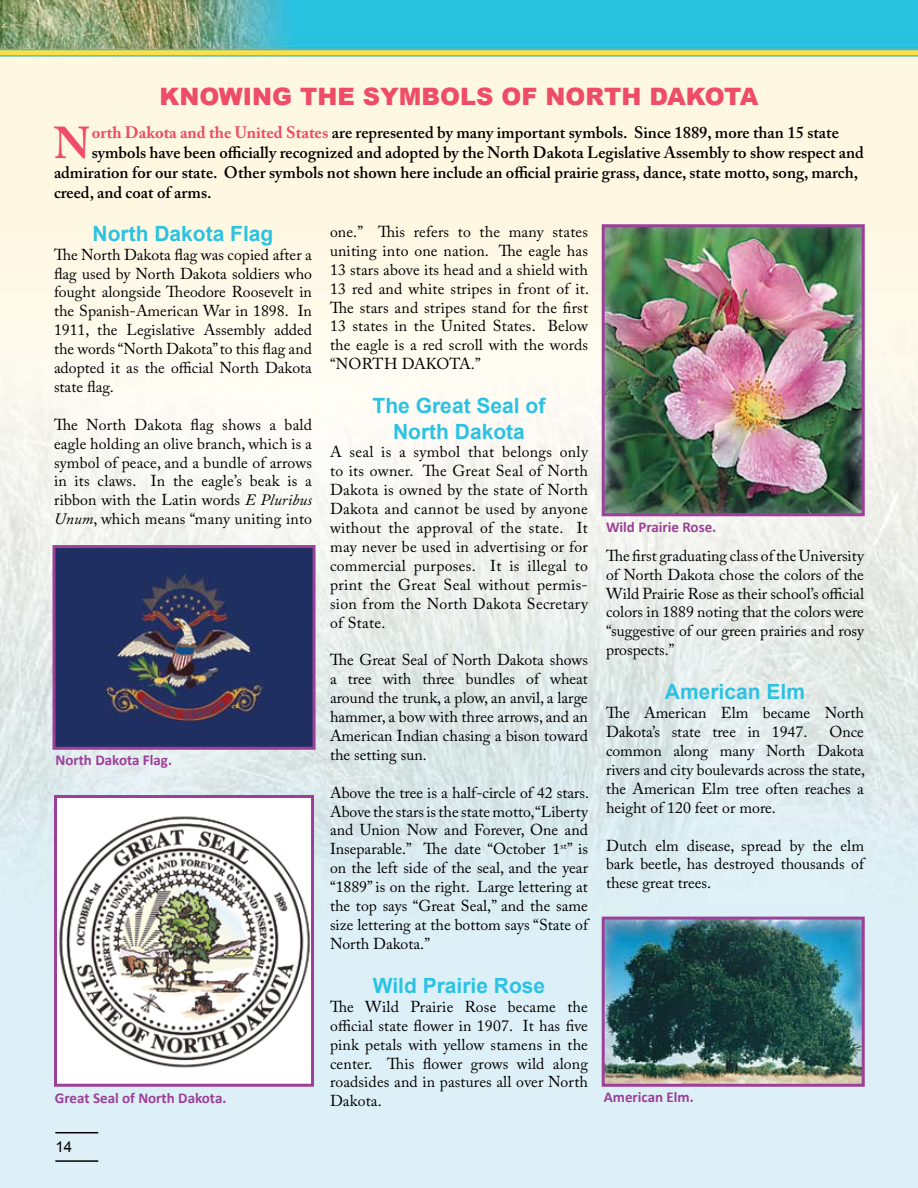
<style>
.page{position:relative;width:918px;height:1188px;background:#fff}
.page>*{position:absolute;margin:0;border:0;box-sizing:border-box;transform-origin:0 0}
.t1{font:700 44.4px "Adobe Caslon Pro";color:#ef4c67}
.t2{font:900 24px "Arial";color:#ef4c67}
.t3{font:700 21px/25.2px "Arial";color:#2cc2e1;text-align:center}
.t4{font:600 16.5px "Adobe Caslon Pro";color:#000}
.t5{font:15.75px/18.9px "Adobe Caslon Pro";color:#000;text-align:justify}
.t6{font:700 15px "Calibri";color:#9c3f98}
.t7{font:15px "Arial";color:#000}
.s1{font-weight:700;color:#ef4c67}
.s2{font-style:italic}
</style>
<div class="page">
<img style="left:0;top:0;width:918px;height:1188px">
<img style="left:51px;top:544px;width:266px;height:207px">
<img style="left:600px;top:223px;width:266px;height:295px">
<img style="left:600px;top:915px;width:266px;height:173px">
<hr style="left:55px;top:1132px;width:43px;height:1px;background:#000">
<hr style="left:55px;top:1160px;width:43px;height:2px;background:#000">
<svg style="left:0;top:50px;width:918px;height:5px;background:#f3dc4c"></svg>
<hr style="left:0;top:49px;width:918px;height:1px;background:#2cc2e1">
<hr style="left:0;top:55px;width:918px;height:1px;background:#2cc2e1">
<img style="left:58px;top:799px;width:252px;height:284px">
<div style="left:54px;top:795px;width:260px;height:292px;border:3px solid #9c3f98"></div>
<h2 class="t2" style="left:159px;top:79px;width:601px">KNOWING THE SYMBOLS OF NORTH DAKOTA</h2>
<h1 class="t1" style="left:54px;top:117px;width:37px">N</h1>
<p class="t4" style="left:92px;top:123px;width:749px"><span class="s1">orth Dakota and the United States</span> are represented by many important symbols. Since 1889, more than 15 state</p>
<p class="t4" style="left:92px;top:143px;width:774px">symbols have been officially recognized and adopted by the North Dakota Legislative Assembly to show respect and</p>
<p class="t4" style="left:54px;top:162px;width:806px">admiration for our state. Other symbols not shown here include an official prairie grass, dance, state motto, song, march,</p>
<p class="t4" style="left:54px;top:182px;width:159px">creed, and coat of arms.</p>
<h3 class="t3" style="left:93px;top:221px;width:182px">North Dakota Flag</h3>
<p class="t5" style="left:54px;top:245px;width:260px">The North Dakota flag was copied after a flag used by North Dakota soldiers who fought alongside Theodore Roosevelt in the Spanish-American War in 1898. In 1911, the Legislative Assembly added the words “North Dakota” to this flag and adopted it as the official North Dakota state flag.</p>
<p class="t5" style="left:54px;top:415px;width:260px">The North Dakota flag shows a bald eagle holding an olive branch, which is a symbol of peace, and a bundle of arrows in its claws. In the eagle’s beak is a ribbon with the Latin words <span class="s2">E Pluribus Unum</span>, which means “many uniting into</p>
<p class="t5" style="left:330px;top:222px;width:261px">one.” This refers to the many states uniting into one nation. The eagle has 13 stars above its head and a shield with 13 red and white stripes in front of it.<br>The stars and stripes stand for the first 13 states in the United States. Below the eagle is a red scroll with the words “NORTH DAKOTA.”</p>
<h3 class="t3" style="left:373px;top:394px;width:174px">The Great Seal of<br>North Dakota</h3>
<p class="t5" style="left:330px;top:443px;width:260px">A seal is a symbol that belongs only to its owner. The Great Seal of North Dakota is owned by the state of North Dakota and cannot be used by anyone without the approval of the state. It may never be used in advertising or for commercial purposes. It is illegal to print the Great Seal without permis&shy;sion from the North Dakota Secretary of State.</p>
<p class="t5" style="left:330px;top:651px;width:260px">The Great Seal of North Dakota shows a tree with three bundles of wheat around the trunk, a plow, an anvil, a large hammer, a bow with three arrows, and an American Indian chasing a bison toward the setting sun.</p>
<p class="t5" style="left:330px;top:783px;width:261px">Above the tree is a half-circle of 42 stars.<br>Above the stars is the state motto, “Liberty and Union Now and Forever, One and Inseparable.” The date “October 1<sup>st</sup>” is on the left side of the seal, and the year “1889” is on the right. Large lettering at the top says “Great Seal,” and the same size lettering at the bottom says “State of North Dakota.”</p>
<h3 class="t3" style="left:373px;top:974px;width:174px">Wild Prairie Rose</h3>
<p class="t5" style="left:330px;top:997px;width:260px">The Wild Prairie Rose became the official state flower in 1907. It has five pink petals with yellow stamens in the center. This flower grows wild along roadsides and in pastures all over North Dakota.</p>
<p class="t6" style="left:606px;top:517px;width:112px">Wild Prairie Rose.</p>
<p class="t5" style="left:606px;top:546px;width:260px">The first graduating class of the University of North Dakota chose the colors of the Wild Prairie Rose as their school’s official colors in 1889 noting that the colors were “suggestive of our green prairies and rosy prospects.”</p>
<h3 class="t3" style="left:665px;top:680px;width:142px">American Elm</h3>
<p class="t5" style="left:606px;top:703px;width:260px">The American Elm became North<br>Dakota’s state tree in 1947.</p>
<p class="t5" style="left:606px;top:722px;width:261px;text-indent:223px">Once common along many North Dakota rivers and city boulevards across the state, the American Elm tree often reaches a height of 120 feet or more.</p>
<p class="t5" style="left:606px;top:836px;width:260px">Dutch elm disease, spread by the elm bark beetle, has destroyed thousands of these great trees.</p>
<p class="t6" style="left:56px;top:750px;width:118px">North Dakota Flag.</p>
<p class="t6" style="left:604px;top:1087px;width:92px">American Elm.</p>
<p class="t6" style="left:55px;top:1089px;width:173px">Great Seal of North Dakota.</p>
<p class="t7" style="left:56px;top:1137px;width:18px">1 4</p>
</div>
